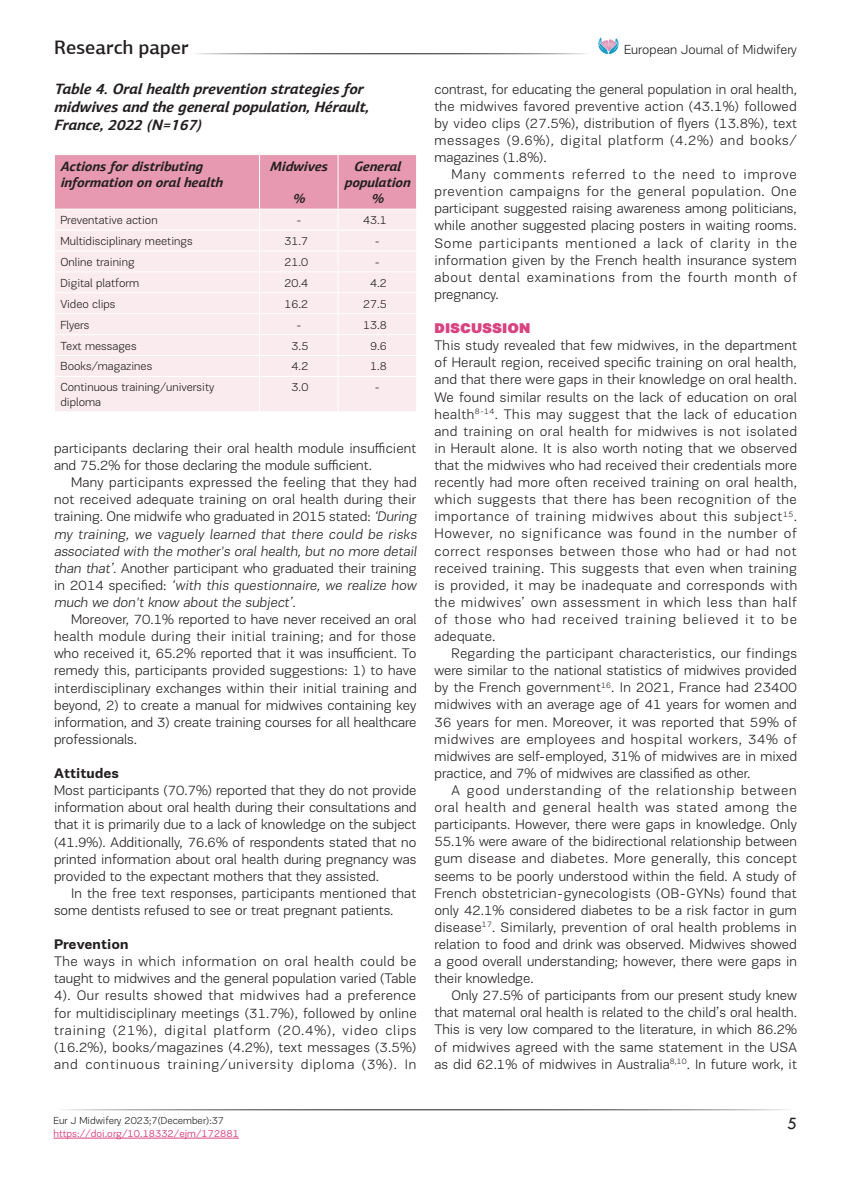
<style>
.page{position:relative;width:851px;height:1191px;background:#fff}
.page>*{position:absolute;margin:0;border:0;box-sizing:border-box;transform-origin:0 0}
.t1{font:500 19.5px "PF Agora Sans Pro";color:#231f20}
.t2{font:18px "Tw Cen";color:#231f20}
.t3{font:italic 700 15px/18px "PF Agora Sans Pro";color:#231f20}
.t4{font:300 14.25px/17.1px "PF Encore Sans Pro";letter-spacing:.01em;color:#231f20;text-align:justify}
.t5{font:700 14.25px "PF Encore Sans Pro";color:#231f20}
.t6{font:900 14.25px "PF Encore Sans Pro";color:#d84482}
.t7{font:italic 700 13.5px/16.2px "PF Agora Sans Pro";color:#231f20}
.t8{font:300 13.5px "PF Encore Sans Pro";color:#231f20}
.t9{font:300 12px/14.4px "PF Encore Sans Pro";color:#231f20}
.t10{font:10.5px "PF Encore Sans Pro";color:#d84482}
.t11{font:300 10.5px "PF Encore Sans Pro";color:#231f20}
</style>
<div class="page">
<hr style="left:53px;top:1137px;width:186px;height:1px;background:#d84482">
<svg style="left:598px;top:37px;width:20px;height:17px"></svg>
<div style="left:55px;top:377px;width:361px;height:34px;background:#faebef"></div>
<hr style="left:259px;top:377px;width:1px;height:34px;background:#fff">
<hr style="left:337px;top:377px;width:1px;height:34px;background:#fff">
<svg style="left:55px;top:155px;width:361px;height:221px;background:#f5d7e0"></svg>
<hr style="left:54px;top:209px;width:205px;height:1px;background:#fff">
<hr style="left:259px;top:209px;width:79px;height:1px;background:#fff">
<hr style="left:338px;top:209px;width:79px;height:1px;background:#fff">
<h1 class="t1" style="left:54px;top:35px;width:136px">Research paper</h1>
<p class="t3" style="left:54px;top:80px;width:319px">Table 4. Oral health prevention strategies for midwives and the general population, Hérault,<br>France, 2022 (N=167)</p>
<p class="t7" style="left:60px;top:158px;width:166px">Actions for distributing information on oral health</p>
<p class="t7" style="left:270px;top:158px;width:62px">Midwives</p>
<p class="t7" style="left:293px;top:190px;width:16px">%</p>
<p class="t7" style="left:344px;top:158px;width:70px;text-align:center">General population %</p>
<p class="t9" style="left:60px;top:213px;width:99px">Preventative action</p>
<p class="t9" style="left:296px;top:213px;width:7px">-</p>
<p class="t9" style="left:363px;top:213px;width:25px">43.1</p>
<p class="t9" style="left:60px;top:234px;width:134px">Multidisciplinary meetings</p>
<p class="t9" style="left:284px;top:234px;width:25px">31.7</p>
<p class="t9" style="left:374px;top:234px;width:7px">-</p>
<p class="t9" style="left:60px;top:255px;width:76px">Online training</p>
<p class="t9" style="left:284px;top:255px;width:25px">21.0</p>
<p class="t9" style="left:374px;top:255px;width:7px">-</p>
<p class="t9" style="left:60px;top:276px;width:80px">Digital platform</p>
<p class="t9" style="left:284px;top:276px;width:25px">20.4</p>
<p class="t9" style="left:370px;top:276px;width:18px">4.2</p>
<p class="t9" style="left:60px;top:296px;width:57px">Video clips</p>
<p class="t9" style="left:284px;top:296px;width:25px">16.2</p>
<p class="t9" style="left:363px;top:296px;width:25px">27.5</p>
<p class="t9" style="left:60px;top:317px;width:31px">Flyers</p>
<p class="t9" style="left:296px;top:317px;width:7px">-</p>
<p class="t9" style="left:363px;top:317px;width:25px">13.8</p>
<p class="t9" style="left:60px;top:338px;width:78px">Text messages</p>
<p class="t9" style="left:291px;top:338px;width:18px">3.5</p>
<p class="t9" style="left:370px;top:338px;width:18px">9.6</p>
<p class="t9" style="left:60px;top:359px;width:93px">Books/magazines</p>
<p class="t9" style="left:291px;top:359px;width:18px">4.2</p>
<p class="t9" style="left:370px;top:359px;width:18px">1.8</p>
<p class="t9" style="left:60px;top:380px;width:155px">Continuous training/university diploma</p>
<p class="t9" style="left:291px;top:380px;width:18px">3.0</p>
<p class="t9" style="left:374px;top:380px;width:7px">-</p>
<p class="t4" style="left:54px;top:440px;width:364px">participants declaring their oral health module insufficient and 75.2% for those declaring the module sufficient.</p>
<p class="t4" style="left:54px;top:474px;width:366px;text-align:left;text-indent:17px">Many participants expressed the feeling that they had not received adequate training on oral health during their training. One midwife who graduated in 2015 stated: ‘During my training, we vaguely learned that there could be risks associated with the mother's oral health, but no more detail than that’. Another participant who graduated their training i n 2 0 1 4 s p e c i fi e d : ‘with this questionnaire, we realize how much we don't know about the subject’.</p>
<p class="t4" style="left:54px;top:611px;width:364px;text-indent:17px">Moreover, 70.1% reported to have never received an oral health module during their initial training; and for those who received it, 65.2% reported that it was insufficient. To remedy this, participants provided suggestions: 1) to have interdisciplinary exchanges within their initial training and beyond, 2) to create a manual for midwives containing key information, and 3) create training courses for all healthcare professionals.</p>
<p class="t5" style="left:54px;top:764px;width:67px">Attitudes</p>
<p class="t4" style="left:54px;top:782px;width:364px">Most participants (70.7%) reported that they do not provide information about oral health during their consultations and that it is primarily due to a lack of knowledge on the subject (41.9%). Additionally, 76.6% of respondents stated that no printed information about oral health during pregnancy was provided to the expectant mothers that they assisted.</p>
<p class="t4" style="left:54px;top:884px;width:363px;text-indent:17px">In the free text responses, participants mentioned that some dentists refused to see or treat pregnant patients.</p>
<p class="t5" style="left:54px;top:935px;width:76px">Prevention</p>
<p class="t4" style="left:54px;top:953px;width:364px">The ways in which information on oral health could be taught to midwives and the general population varied (Table 4). Our results showed that midwives had a preference for multidisciplinary meetings (31.7%), followed by online training (21%), digital platform (20.4%), video clips (16.2%), books/magazines (4.2%), text messages (3.5%) and continuous training/university diploma (3%). In</p>
<p class="t8" style="left:624px;top:42px;width:174px">European Journal of Midwifery</p>
<p class="t4" style="left:434px;top:80px;width:364px">contrast, for educating the general population in oral health, the midwives favored preventive action (43.1%) followed by video clips (27.5%), distribution of flyers (13.8%), text messages (9.6%), digital platform (4.2%) and books/ magazines (1.8%).</p>
<p class="t4" style="left:434px;top:166px;width:364px;text-indent:17px">Many comments referred to the need to improve prevention campaigns for the general population. One participant suggested raising awareness among politicians, while another suggested placing posters in waiting rooms.<br>Some participants mentioned a lack of clarity in the information given by the French health insurance system about dental examinations from the fourth month of pregnancy.</p>
<p class="t6" style="left:434px;top:318px;width:97px">DISCUSSION</p>
<p class="t4" style="left:434px;top:337px;width:364px">This study revealed that few midwives, in the department of Herault region, received specific training on oral health, and that there were gaps in their knowledge on oral health.<br>We found similar results on the lack of education on oral health<sup>8-14</sup>. This may suggest that the lack of education and training on oral health for midwives is not isolated in Herault alone. It is also worth noting that we observed that the midwives who had received their credentials more recently had more often received training on oral health, which suggests that there has been recognition of the importance of training midwives about this subject<sup>15</sup>.<br>However, no significance was found in the number of correct responses between those who had or had not received training. This suggests that even when training is provided, it may be inadequate and corresponds with the midwives’ own assessment in which less than half of those who had received training believed it to be adequate.</p>
<p class="t4" style="left:434px;top:645px;width:364px;text-indent:17px">Regarding the participant characteristics, our findings were similar to the national statistics of midwives provided by the French government<sup>16</sup>. In 2021, France had 23400 midwives with an average age of 41 years for women and 36 years for men. Moreover, it was reported that 59% of midwives are employees and hospital workers, 34% of midwives are self-employed, 31% of midwives are in mixed practice, and 7% of midwives are classified as other.</p>
<p class="t4" style="left:434px;top:781px;width:364px;text-indent:17px">A good understanding of the relationship between oral health and general health was stated among the participants. However, there were gaps in knowledge. Only 55.1% were aware of the bidirectional relationship between gum disease and diabetes. More generally, this concept seems to be poorly understood within the field. A study of French obstetrician-gynecologists (OB-GYNs) found that only 42.1% considered diabetes to be a risk factor in gum disease<sup>17</sup>. Similarly, prevention of oral health problems in relation to food and drink was observed. Midwives showed a good overall understanding; however, there were gaps in their knowledge.</p>
<p class="t4" style="left:434px;top:987px;width:364px;text-indent:17px">Only 27.5% of participants from our present study knew that maternal oral health is related to the child’s oral health.<br>This is very low compared to the literature, in which 86.2% of midwives agreed with the same statement in the USA as did 62.1% of midwives in Australia<sup>8,10</sup>. In future work, it</p>
<p class="t11" style="left:53px;top:1114px;width:172px">Eur J Midwifery 2023;7(December):37</p>
<p class="t2" style="left:786px;top:1112px;width:11px">5</p>
<p class="t10" style="left:53px;top:1127px;width:187px">https://doi.org/10.18332/ejm/172881</p>
</div>
